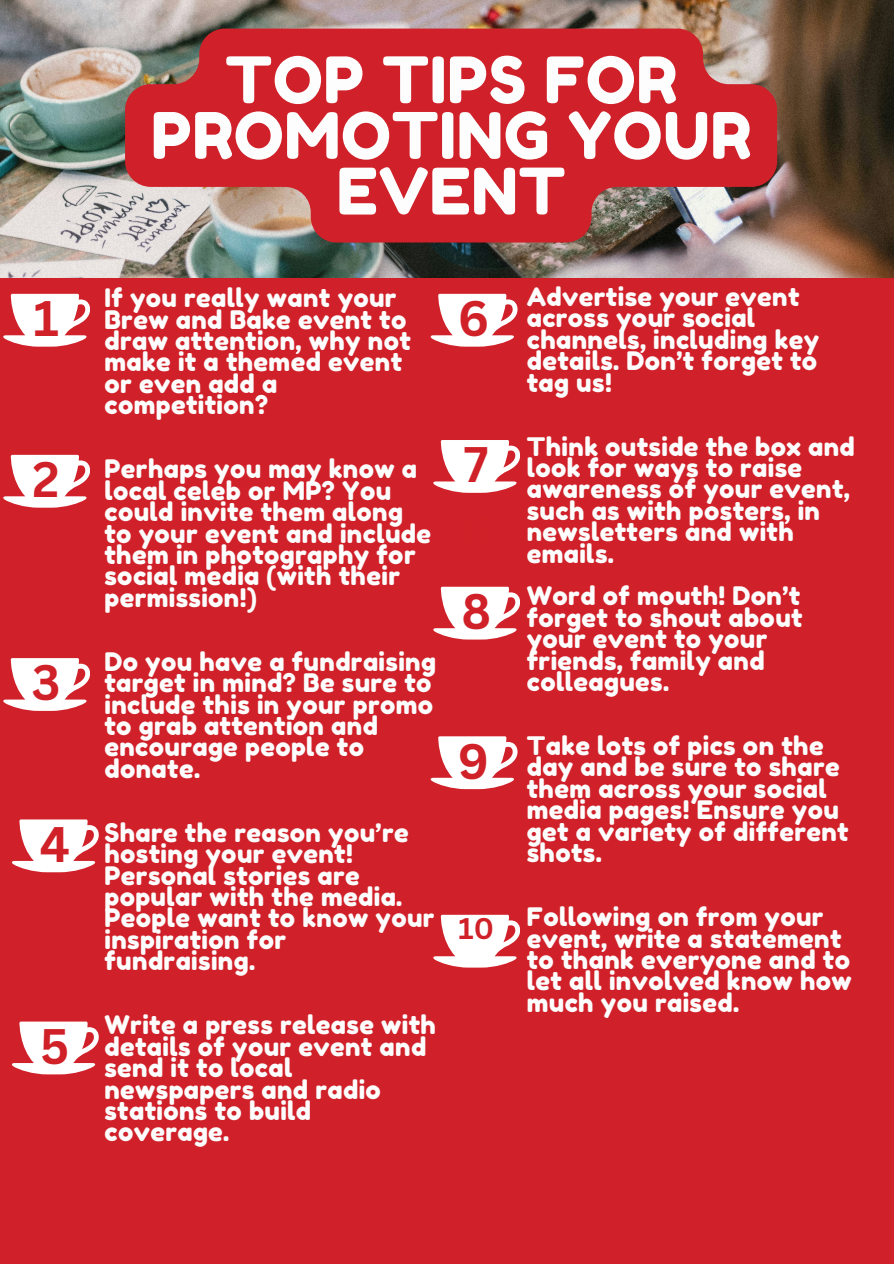
<style>
.page{position:relative;width:894px;height:1264px;background:#fff}
.page>*{position:absolute;margin:0;border:0;box-sizing:border-box;transform-origin:0 0}
.t1{font:63.9px/55.7px "Fredoka One";letter-spacing:.015em;color:#fcfdfc;text-align:center}
.t2{font:700 48.6px "Canva Sans";color:#d02028}
.t3{font:700 29.1px "Canva Sans";color:#d02028}
.t4{font:25.5px/21.3px "Fredoka One";letter-spacing:.015em;color:#fcfdfc}
</style>
<div class="page">
<div style="left:0;top:0;width:893px;height:1263px;background:#d02029"></div>
<img style="left:0;top:0;width:893px;height:277px">
<svg style="left:125px;top:29px;width:652px;height:213px"></svg>
<svg style="left:3px;top:294px;width:87px;height:52px"></svg>
<svg style="left:3px;top:455px;width:87px;height:52px"></svg>
<svg style="left:3px;top:658px;width:87px;height:52px"></svg>
<svg style="left:12px;top:819px;width:86px;height:53px"></svg>
<svg style="left:12px;top:1021px;width:86px;height:53px"></svg>
<svg style="left:430px;top:294px;width:87px;height:52px"></svg>
<svg style="left:433px;top:440px;width:86px;height:53px"></svg>
<svg style="left:433px;top:586px;width:86px;height:53px"></svg>
<svg style="left:430px;top:736px;width:87px;height:53px"></svg>
<svg style="left:433px;top:914px;width:86px;height:53px"></svg>
<p class="t2" style="left:33px;top:284px;width:27px">1</p>
<p class="t2" style="left:33px;top:445px;width:29px">2</p>
<p class="t2" style="left:32px;top:648px;width:30px">3</p>
<p class="t2" style="left:40px;top:809px;width:32px">4</p>
<p class="t2" style="left:40px;top:1011px;width:31px">5</p>
<h1 class="t1" style="left:151px;top:52px;width:601px">TOP TIPS FOR<br>PROMOTING YOUR<br>EVENT</h1>
<p class="t4" style="left:104px;top:287px;width:308px">If you really want your<br>Brew and Bake event to draw attention, why not make it a themed event or even add a competition?</p>
<p class="t4" style="left:104px;top:458px;width:328px">Perhaps you may know a local celeb or MP? You could invite them along to your event and include them in photography for social media (with their permission!)</p>
<p class="t4" style="left:104px;top:650px;width:333px">Do you have a fundraising target in mind? Be sure to include this in your promo to grab attention and encourage people to donate.</p>
<p class="t4" style="left:104px;top:821px;width:331px">Share the reason you’re hosting your event!<br>Personal stories are popular with the media.<br>People want to know your inspiration for fundraising.</p>
<p class="t4" style="left:104px;top:1014px;width:333px">Write a press release with details of your event and send it to local newspapers and radio stations to build coverage.</p>
<p class="t2" style="left:457px;top:284px;width:33px">6</p>
<p class="t2" style="left:464px;top:430px;width:26px">7</p>
<p class="t2" style="left:461px;top:577px;width:31px">8</p>
<p class="t2" style="left:458px;top:726px;width:33px">9</p>
<p class="t3" style="left:458px;top:907px;width:37px">10</p>
<p class="t4" style="left:526px;top:286px;width:294px">Advertise your event across your social channels, including key details. Don’t forget to tag us!</p>
<p class="t4" style="left:526px;top:435px;width:329px">Think outside the box and look for ways to raise awareness of your event, such as with posters, in newsletters and with emails.</p>
<p class="t4" style="left:526px;top:585px;width:277px">Word of mouth! Don’t forget to shout about your event to your friends, family and colleagues.</p>
<p class="t4" style="left:526px;top:735px;width:323px">Take lots of pics on the day and be sure to share them across your social media pages! Ensure you get a variety of different shots.</p>
<p class="t4" style="left:526px;top:906px;width:326px">Following on from your event, write a statement to thank everyone and to let all involved know how much you raised.</p>
</div>
